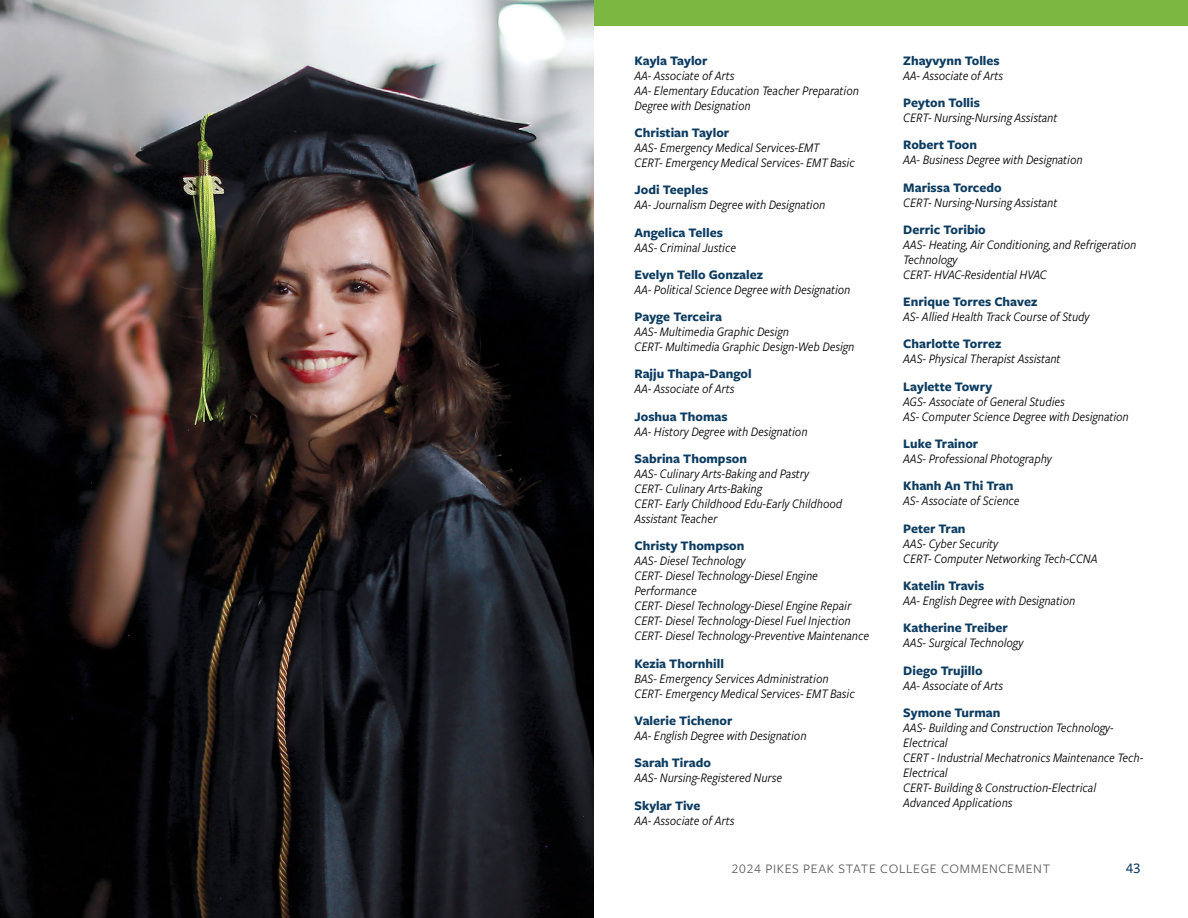
<style>
.page{position:relative;width:1188px;height:918px;background:#fff}
.page>*{position:absolute;margin:0;border:0;box-sizing:border-box;transform-origin:0 0}
.t1{font:500 15px "Freight Sans Pro";color:#0b3b60}
.Student_Degrees{font:italic 13.5px/15px "Freight Sans Cnd Pro";letter-spacing:-.01em;color:#000}
.Student_Name{font:700 13.5px "Freight Sans Pro";color:#0b3b60}
.t2{font:13.5px "Freight Sans Pro";letter-spacing:.05em;color:#58595b}
</style>
<div class="page">
<img style="left:0;top:0;width:594px;height:918px">
<div style="left:594px;top:0;width:594px;height:26px;background:#7cb742"></div>
<p class="Student_Name" style="left:634px;top:51px;width:75px">Kayla Taylor</p>
<p class="Student_Degrees" style="left:634px;top:67px;width:101px">AA- Associate of Arts</p>
<p class="Student_Degrees" style="left:634px;top:82px;width:226px">AA- Elementary Education Teacher Preparation<br>Degree with Designation</p>
<p class="Student_Name" style="left:634px;top:123px;width:96px">Christian Taylor</p>
<p class="Student_Degrees" style="left:634px;top:140px;width:187px">AAS- Emergency Medical Services-EMT</p>
<p class="Student_Degrees" style="left:634px;top:155px;width:222px">CERT- Emergency Medical Services- EMT Basic</p>
<p class="Student_Name" style="left:634px;top:181px;width:75px">Jodi Teeples</p>
<p class="Student_Degrees" style="left:634px;top:197px;width:192px">AA- Journalism Degree with Designation</p>
<p class="Student_Name" style="left:634px;top:223px;width:90px">Angelica Telles</p>
<p class="Student_Degrees" style="left:634px;top:239px;width:103px">AAS- Criminal Justice</p>
<p class="Student_Name" style="left:634px;top:265px;width:130px">Evelyn Tello Gonzalez</p>
<p class="Student_Degrees" style="left:634px;top:281px;width:218px">AA- Political Science Degree with Designation</p>
<p class="Student_Name" style="left:634px;top:307px;width:89px">Payge Terceira</p>
<p class="Student_Degrees" style="left:634px;top:324px;width:156px">AAS- Multimedia Graphic Design</p>
<p class="Student_Degrees" style="left:634px;top:339px;width:222px">CERT- Multimedia Graphic Design-Web Design</p>
<p class="Student_Name" style="left:634px;top:365px;width:119px">Rajju Thapa-Dangol</p>
<p class="Student_Degrees" style="left:634px;top:381px;width:101px">AA- Associate of Arts</p>
<p class="Student_Name" style="left:634px;top:407px;width:95px">Joshua Thomas</p>
<p class="Student_Degrees" style="left:634px;top:423px;width:175px">AA- History Degree with Designation</p>
<p class="Student_Name" style="left:634px;top:449px;width:114px">Sabrina Thompson</p>
<p class="Student_Degrees" style="left:634px;top:466px;width:176px">AAS- Culinary Arts-Baking and Pastry</p>
<p class="Student_Degrees" style="left:634px;top:481px;width:129px">CERT- Culinary Arts-Baking</p>
<p class="Student_Degrees" style="left:634px;top:496px;width:209px">CERT- Early Childhood Edu-Early Childhood<br>Assistant Teacher</p>
<p class="Student_Name" style="left:634px;top:537px;width:111px">Christy Thompson</p>
<p class="Student_Degrees" style="left:634px;top:553px;width:113px">AAS- Diesel Technology</p>
<p class="Student_Degrees" style="left:634px;top:568px;width:185px">CERT- Diesel Technology-Diesel Engine<br>Performance</p>
<p class="Student_Degrees" style="left:634px;top:598px;width:218px">CERT- Diesel Technology-Diesel Engine Repair</p>
<p class="Student_Degrees" style="left:634px;top:613px;width:218px">CERT- Diesel Technology-Diesel Fuel Injection</p>
<p class="Student_Degrees" style="left:634px;top:628px;width:236px">CERT- Diesel Technology-Preventive Maintenance</p>
<p class="Student_Name" style="left:634px;top:654px;width:91px">Kezia Thornhill</p>
<p class="Student_Degrees" style="left:634px;top:670px;width:196px">BAS- Emergency Services Administration</p>
<p class="Student_Degrees" style="left:634px;top:685px;width:222px">CERT- Emergency Medical Services- EMT Basic</p>
<p class="Student_Name" style="left:634px;top:711px;width:99px">Valerie Tichenor</p>
<p class="Student_Degrees" style="left:634px;top:728px;width:174px">AA- English Degree with Designation</p>
<p class="Student_Name" style="left:634px;top:754px;width:78px">Sarah Tirado</p>
<p class="Student_Degrees" style="left:634px;top:770px;width:149px">AAS- Nursing-Registered Nurse</p>
<p class="Student_Name" style="left:634px;top:796px;width:68px">Skylar Tive</p>
<p class="Student_Degrees" style="left:634px;top:812px;width:101px">AA- Associate of Arts</p>
<p class="Student_Name" style="left:903px;top:51px;width:98px">Zhayvynn Tolles</p>
<p class="Student_Degrees" style="left:903px;top:67px;width:101px">AA- Associate of Arts</p>
<p class="Student_Name" style="left:903px;top:93px;width:78px">Peyton Tollis</p>
<p class="Student_Degrees" style="left:903px;top:110px;width:156px">CERT- Nursing-Nursing Assistant</p>
<p class="Student_Name" style="left:903px;top:136px;width:75px">Robert Toon</p>
<p class="Student_Degrees" style="left:903px;top:152px;width:181px">AA- Business Degree with Designation</p>
<p class="Student_Name" style="left:903px;top:178px;width:100px">Marissa Torcedo</p>
<p class="Student_Degrees" style="left:903px;top:194px;width:156px">CERT- Nursing-Nursing Assistant</p>
<p class="Student_Name" style="left:903px;top:220px;width:84px">Derric Toribio</p>
<p class="Student_Degrees" style="left:903px;top:236px;width:235px">AAS- Heating, Air Conditioning, and Refrigeration<br>Technology</p>
<p class="Student_Degrees" style="left:903px;top:266px;width:145px">CERT- HVAC-Residential HVAC</p>
<p class="Student_Name" style="left:903px;top:292px;width:135px">Enrique Torres Chavez</p>
<p class="Student_Degrees" style="left:903px;top:309px;width:188px">AS- Allied Health Track Course of Study</p>
<p class="Student_Name" style="left:903px;top:335px;width:99px">Charlotte Torrez</p>
<p class="Student_Degrees" style="left:903px;top:351px;width:159px">AAS- Physical Therapist Assistant</p>
<p class="Student_Name" style="left:903px;top:377px;width:90px">Laylette Towry</p>
<p class="Student_Degrees" style="left:903px;top:393px;width:163px">AGS- Associate of General Studies</p>
<p class="Student_Degrees" style="left:903px;top:408px;width:227px">AS- Computer Science Degree with Designation</p>
<p class="Student_Name" style="left:903px;top:434px;width:77px">Luke Trainor</p>
<p class="Student_Degrees" style="left:903px;top:451px;width:150px">AAS- Professional Photography</p>
<p class="Student_Name" style="left:903px;top:477px;width:112px">Khanh An Thi Tran</p>
<p class="Student_Degrees" style="left:903px;top:493px;width:118px">AS- Associate of Science</p>
<p class="Student_Name" style="left:903px;top:519px;width:64px">Peter Tran</p>
<p class="Student_Degrees" style="left:903px;top:535px;width:96px">AAS- Cyber Security</p>
<p class="Student_Degrees" style="left:903px;top:550px;width:196px">CERT- Computer Networking Tech-CCNA</p>
<p class="Student_Name" style="left:903px;top:576px;width:83px">Katelin Travis</p>
<p class="Student_Degrees" style="left:903px;top:593px;width:174px">AA- English Degree with Designation</p>
<p class="Student_Name" style="left:903px;top:619px;width:106px">Katherine Treiber</p>
<p class="Student_Degrees" style="left:903px;top:635px;width:122px">AAS- Surgical Technology</p>
<p class="Student_Name" style="left:903px;top:661px;width:81px">Diego Trujillo</p>
<p class="Student_Degrees" style="left:903px;top:677px;width:101px">AA- Associate of Arts</p>
<p class="Student_Name" style="left:903px;top:703px;width:99px">Symone Turman</p>
<p class="Student_Degrees" style="left:903px;top:719px;width:212px">AAS- Building and Construction Technology-<br>Electrical</p>
<p class="Student_Degrees" style="left:903px;top:749px;width:242px">CERT - Industrial Mechatronics Maintenance Tech-<br>Electrical</p>
<p class="Student_Degrees" style="left:903px;top:779px;width:194px">CERT- Building &amp; Construction-Electrical<br>Advanced Applications</p>
<p class="t2" style="left:732px;top:859px;width:320px">2024 PIKES PEAK STATE COLLEGE COMMENCEMENT</p>
<p class="t1" style="left:1126px;top:858px;width:16px">43</p>
</div>
